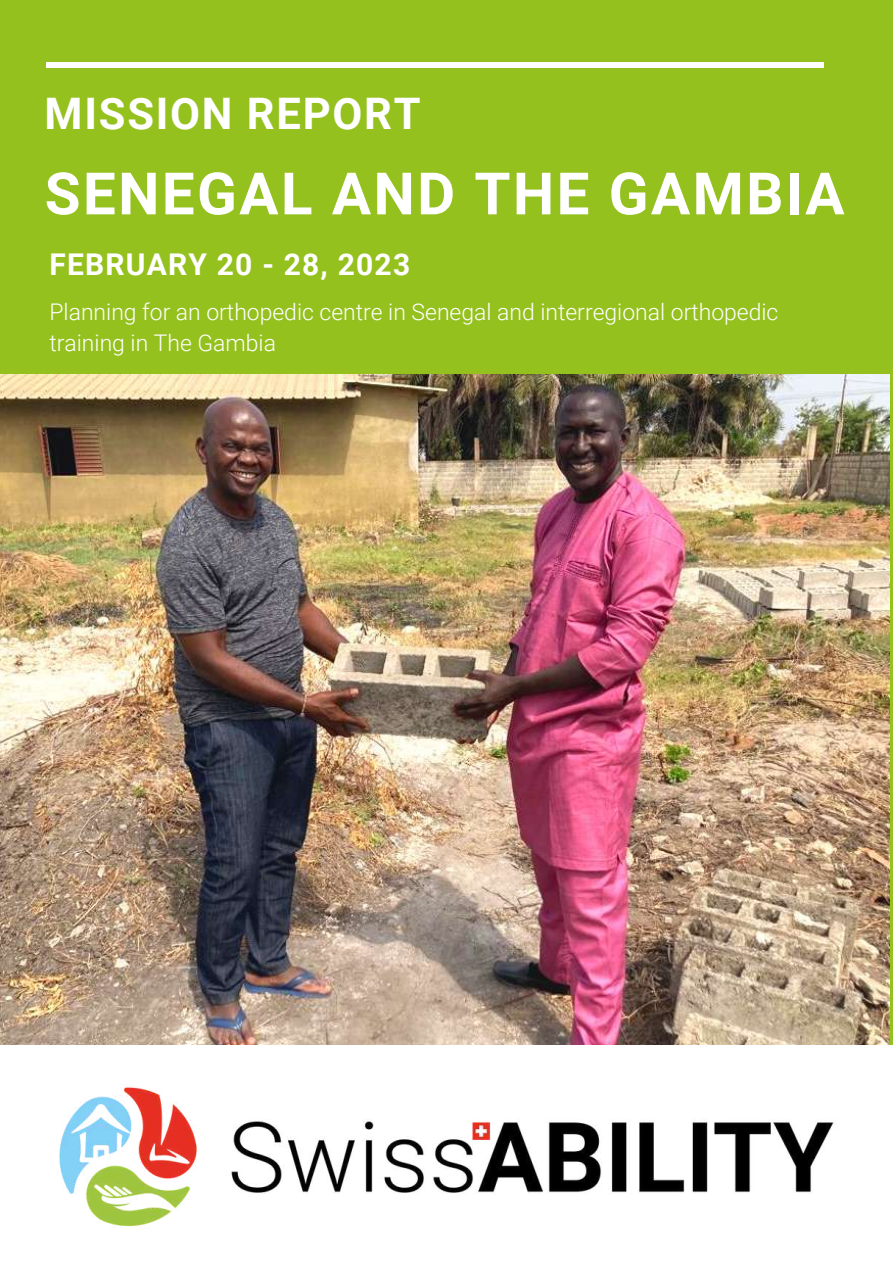
<style>
.page{position:relative;width:893px;height:1264px;background:#fff}
.page>*{position:absolute;margin:0;border:0;box-sizing:border-box;transform-origin:0 0}
.t1{font:700 58.5px "Roboto";letter-spacing:.04em;color:#fff}
.t2{font:700 43.5px "Roboto";letter-spacing:.04em;color:#fff}
.t3{font:700 30px "Roboto";letter-spacing:.04em;color:#fff}
.t4{font:300 22.95px/31.5px "Roboto";color:#fff}
</style>
<div class="page">
<div style="left:0;top:0;width:892px;height:1262px;background:#95c11f"></div>
<div style="left:46px;top:62px;width:777px;height:6px;background:#fff"></div>
<img style="left:0;top:375px;width:889px;height:670px">
<div style="left:0;top:1045px;width:892px;height:217px;background:#fff"></div>
<img style="left:59px;top:1087px;width:776px;height:140px">
<h2 class="t2" style="left:45px;top:88px;width:377px">MISSION REPORT</h2>
<h1 class="t1" style="left:45px;top:160px;width:801px">SENEGAL AND THE GAMBIA</h1>
<h3 class="t3" style="left:49px;top:247px;width:362px">FEBRUARY 20 - 28, 2023</h3>
<p class="t4" style="left:49px;top:296px;width:730px">Planning for an orthopedic centre in Senegal and interregional orthopedic training in The Gambia</p>
</div>
